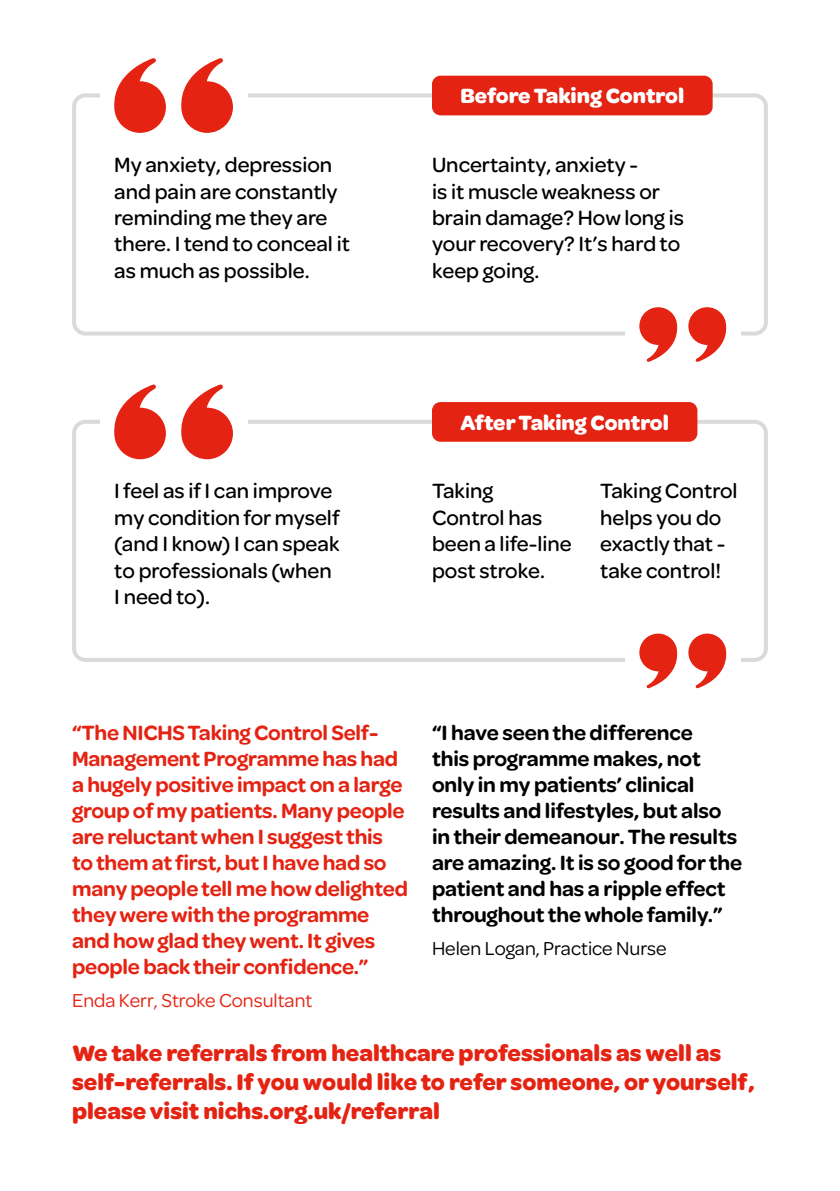
<style>
.page{position:relative;width:840px;height:1191px;background:#fff}
.page>*{position:absolute;margin:0;border:0;box-sizing:border-box;transform-origin:0 0}
.t1{font:700 24px/28.8px "Omnes";color:#e42313}
.t2{font:500 22px/26.4px "Omnes";color:#000}
.t3{font:600 22px/26px "Omnes";letter-spacing:-.01em;color:#e42313}
.t4{font:600 22px/26px "Omnes";letter-spacing:-.005em;color:#000}
.t5{font:700 22px "Omnes";color:#fff}
.t6{font:20px "Omnes";color:#e42313}
.t7{font:20px "Omnes";color:#000}
</style>
<div class="page">
<div style="left:72px;top:420px;width:695px;height:242px;border:4px solid #dadada;border-radius:11px"></div>
<div style="left:432px;top:402px;width:265px;height:40px;background:#e42313;border-radius:9px"></div>
<div style="left:624px;top:647px;width:116px;height:28px;background:#fff"></div>
<svg style="left:639px;top:633px;width:38px;height:55px"></svg>
<svg style="left:688px;top:633px;width:38px;height:55px"></svg>
<div style="left:100px;top:405px;width:147px;height:29px;background:#fff"></div>
<svg style="left:181px;top:384px;width:52px;height:75px"></svg>
<svg style="left:114px;top:384px;width:52px;height:75px"></svg>
<div style="left:72px;top:93px;width:695px;height:242px;border:4px solid #dadada;border-radius:11px"></div>
<div style="left:432px;top:76px;width:280px;height:39px;background:#e42313;border-radius:9px"></div>
<div style="left:624px;top:320px;width:116px;height:29px;background:#fff"></div>
<svg style="left:639px;top:307px;width:38px;height:55px"></svg>
<svg style="left:688px;top:307px;width:38px;height:55px"></svg>
<div style="left:100px;top:81px;width:147px;height:29px;background:#fff"></div>
<svg style="left:181px;top:58px;width:52px;height:75px"></svg>
<svg style="left:114px;top:58px;width:52px;height:75px"></svg>
<p class="t5" style="left:460px;top:80px;width:225px">Before Taking Control</p>
<p class="t2" style="left:114px;top:150px;width:237px">My anxiety, depression and pain are constantly reminding me they are there. I tend to conceal it as much as possible.</p>
<p class="t2" style="left:432px;top:150px;width:253px">Uncertainty, anxiety -<br>is it muscle weakness or brain damage? How long is your recovery? It’s hard to keep going.</p>
<p class="t5" style="left:460px;top:406px;width:210px">After Taking Control</p>
<p class="t2" style="left:114px;top:476px;width:227px">I feel as if I can improve my condition for myself (and I know) I can speak to professionals (when<br>I need to).</p>
<p class="t2" style="left:432px;top:476px;width:141px">Taking<br>Control has been a life-line post stroke.</p>
<p class="t2" style="left:600px;top:476px;width:139px">Taking Control helps you do exactly that - take control!</p>
<p class="t3" style="left:72px;top:718px;width:337px">“The NICHS Taking Control Self-<br>Management Programme has had a hugely positive impact on a large group of my patients. Many people are reluctant when I suggest this to them at first, but I have had so many people tell me how delighted they were with the programme and how glad they went. It gives people back their confidence.”</p>
<p class="t6" style="left:72px;top:987px;width:242px">Enda Kerr, Stroke Consultant</p>
<p class="t4" style="left:432px;top:718px;width:312px">“I have seen the difference<br>this programme makes, not only in my patients’ clinical results and lifestyles, but also in their demeanour. The results are amazing. It is so good for the patient and has a ripple effect throughout the whole family.”</p>
<p class="t7" style="left:432px;top:935px;width:236px">Helen Logan, Practice Nurse</p>
<p class="t1" style="left:72px;top:1037px;width:683px">We take referrals from healthcare professionals as well as self-referrals. If you would like to refer someone, or yourself, please visit nichs.org.uk/referral</p>
</div>
